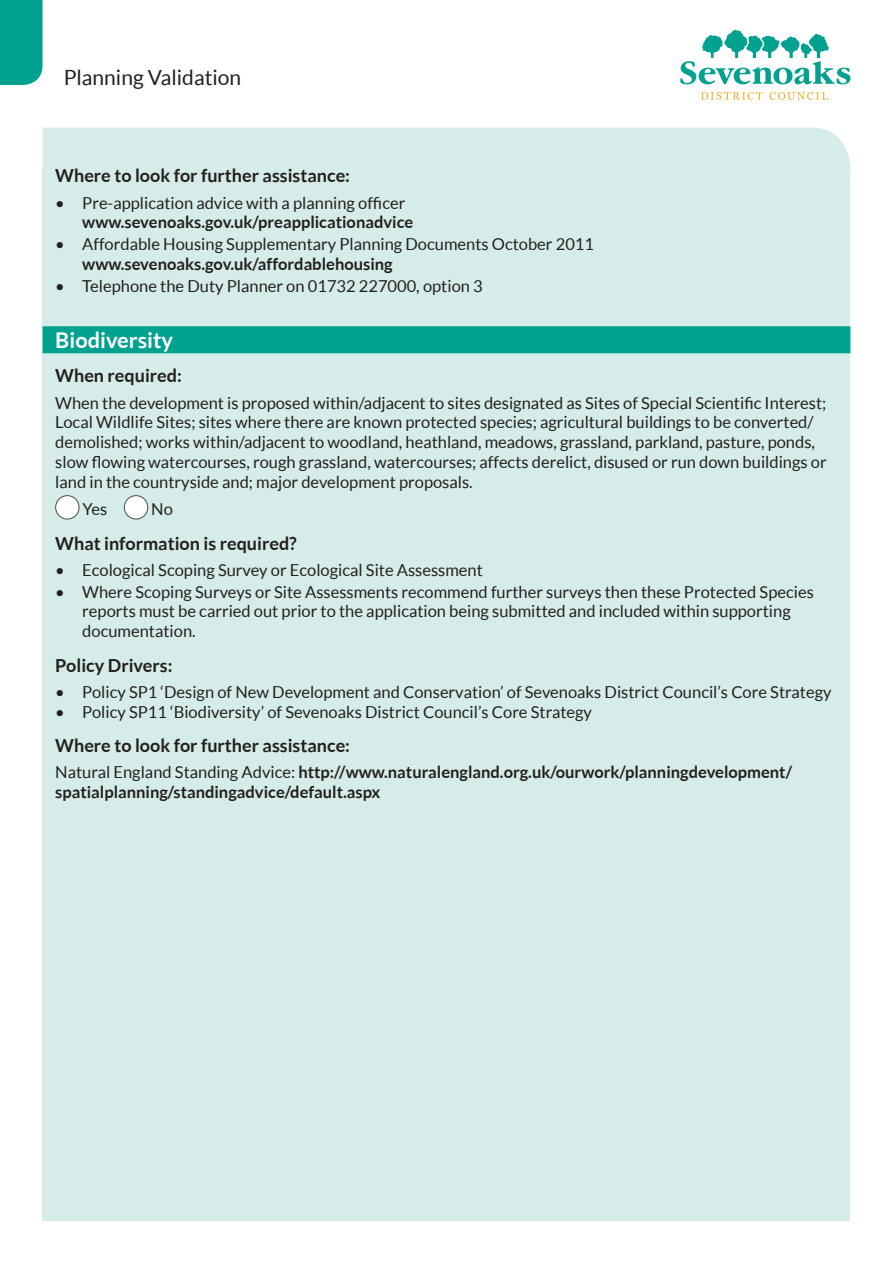
<style>
.page{position:relative;width:893px;height:1263px;background:#fff}
.page>*{position:absolute;margin:0;border:0;box-sizing:border-box;transform-origin:0 0}
.t1{font:700 21.75px "Lato";color:#fff}
.t2{font:21px "Lato";color:#231f20}
.t3{font:700 18px "Lato";color:#231f20}
.t4{font:16.5px/19.8px "Lato";color:#231f20}
.t5{font:700 16.5px/19.8px "Lato";color:#231f20}
.s1{font-weight:700}
.s2{font-weight:400}
</style>
<div class="page">
<div style="left:0;top:0;width:43px;height:85px;background:#00a18f"></div>
<svg style="left:701px;top:92px;width:62px;height:8px"></svg>
<svg style="left:769px;top:92px;width:59px;height:8px"></svg>
<svg style="left:680px;top:30px;width:170px;height:54px"></svg>
<div style="left:43px;top:128px;width:807px;height:40px;background:#d5ece9"></div>
<div style="left:43px;top:168px;width:807px;height:1052px;background:#d5ece9"></div>
<div style="left:43px;top:326px;width:807px;height:27px;background:#00a18f"></div>
<div style="left:56px;top:496px;width:23px;height:23px;background:#fff;border-radius:50%"></div>
<div style="left:55px;top:495px;width:24px;height:24px;border:1px solid #4b4c4d;border-radius:50%"></div>
<div style="left:124px;top:496px;width:24px;height:23px;background:#fff;border-radius:50%"></div>
<div style="left:124px;top:495px;width:24px;height:24px;border:1px solid #4b4c4d;border-radius:50%"></div>
<p class="t2" style="left:64px;top:66px;width:179px">Planning Validation</p>
<p class="t3" style="left:55px;top:166px;width:296px">Where to look for further assistance:</p>
<p class="t4" style="left:82px;top:193px;width:333px;text-indent:-27px">• Pre-application advice with a planning officer <span class="s1">www.sevenoaks.gov.uk/preapplicationadvice</span></p>
<p class="t4" style="left:82px;top:234px;width:513px;text-indent:-27px">• Affordable Housing Supplementary Planning Documents October 2011 <span class="s1">www.sevenoaks.gov.uk/affordablehousing</span></p>
<p class="t4" style="left:55px;top:276px;width:429px">• Telephone the Duty Planner on 01732 227000, option 3</p>
<p class="t1" style="left:55px;top:328px;width:119px">Biodiversity</p>
<p class="t3" style="left:55px;top:365px;width:128px">When required:</p>
<p class="t4" style="left:55px;top:392px;width:773px">When the development is proposed within/adjacent to sites designated as Sites of Special Scientific Interest; Local Wildlife Sites; sites where there are known protected species; agricultural buildings to be converted/ demolished; works within/adjacent to woodland, heathland, meadows, grassland, parkland, pasture, ponds, slow flowing watercourses, rough grassland, watercourses; affects derelict, disused or run down buildings or land in the countryside and; major development proposals.</p>
<p class="t4" style="left:83px;top:499px;width:26px">Yes</p>
<p class="t4" style="left:151px;top:499px;width:23px">No</p>
<p class="t3" style="left:55px;top:533px;width:243px">What information is required?</p>
<p class="t4" style="left:55px;top:560px;width:429px">• Ecological Scoping Survey or Ecological Site Assessment</p>
<p class="t4" style="left:82px;top:582px;width:733px;text-indent:-27px">• Where Scoping Surveys or Site Assessments recommend further surveys then these Protected Species reports must be carried out prior to the application being submitted and included within supporting documentation.</p>
<p class="t3" style="left:55px;top:655px;width:119px">Policy Drivers:</p>
<p class="t4" style="left:55px;top:682px;width:778px">• Policy SP1 ‘Design of New Development and Conservation’ of Sevenoaks District Council’s Core Strategy</p>
<p class="t4" style="left:55px;top:702px;width:538px">• Policy SP11 ‘Biodiversity’ of Sevenoaks District Council’s Core Strategy</p>
<p class="t3" style="left:55px;top:735px;width:296px">Where to look for further assistance:</p>
<p class="t5" style="left:55px;top:762px;width:738px"><span class="s2">Natural England Standing Advice:</span> http://www.naturalengland.org.uk/ourwork/planningdevelopment/ spatialplanning/standingadvice/default.aspx</p>
</div>
